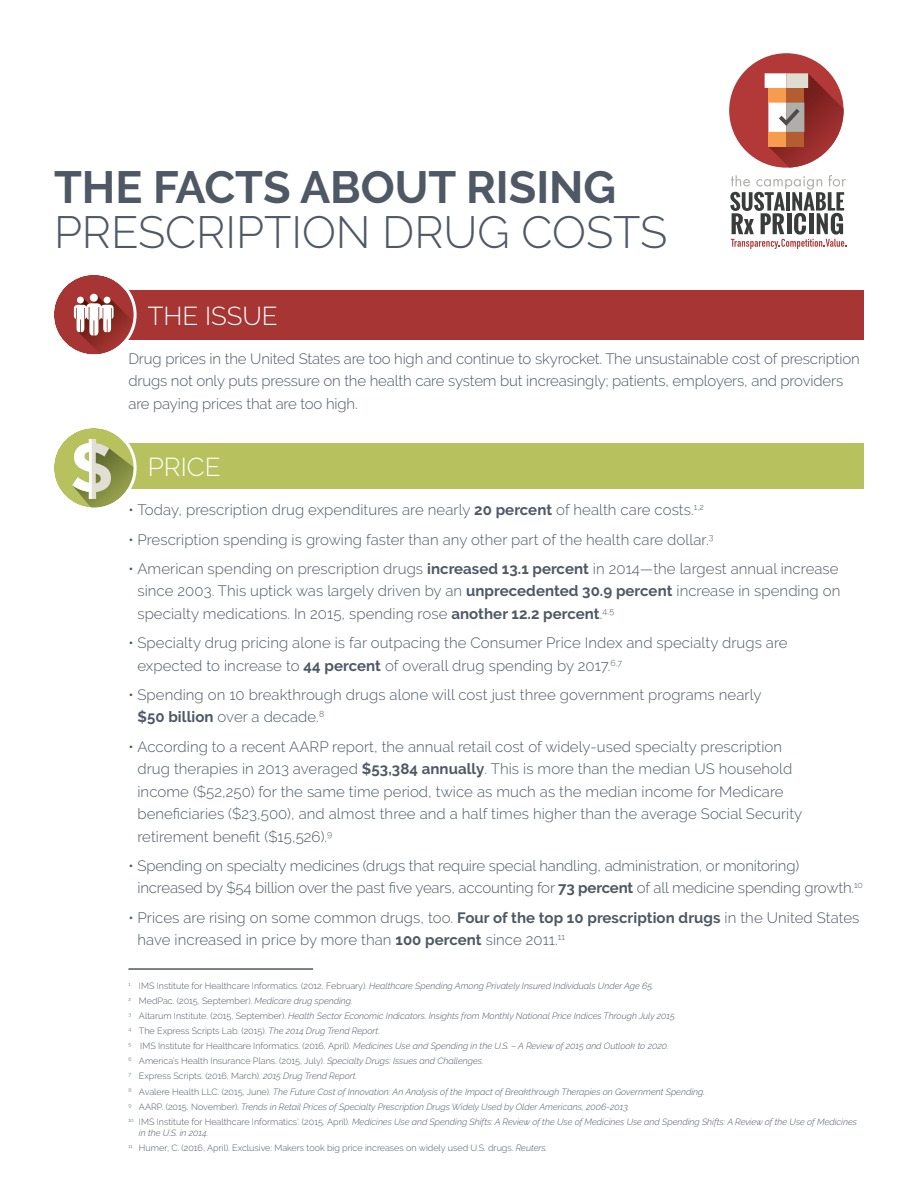
<style>
.page{position:relative;width:918px;height:1188px;background:#fff}
.page>*{position:absolute;margin:0;border:0;box-sizing:border-box;transform-origin:0 0}
.t1{font:300 45px/45px "Raleway";color:#4f5865}
.t2{font:300 25.8px "Raleway";color:#fff}
.t3{font:300 15px/22.5px "Raleway";letter-spacing:.005em;color:#4f5865}
.t4{font:italic 300 9px/10.8px "Raleway";color:#4f5865}
.t5{font:300 9px "Raleway";color:#4f5865}
.s1{font-weight:700}
.s2{font-style:normal}
.s3{font-style:italic}
</style>
<div class="page">
<div style="left:121px;top:290px;width:743px;height:49px;background:#a73534"></div>
<div style="left:729px;top:53px;width:115px;height:115px;background:#b23938;border-radius:50%"></div>
<svg style="left:765px;top:73px;width:79px;height:95px"></svg>
<svg style="left:730px;top:175px;width:116px;height:74px"></svg>
<hr style="left:128px;top:968px;width:185px;height:2px;background:#4f5865">
<div style="left:54px;top:275px;width:80px;height:79px;background:#a73534;border-radius:50%"></div>
<svg style="left:74px;top:295px;width:59px;height:58px"></svg>
<div style="left:51px;top:272px;width:86px;height:85px;border:3px solid #fff;border-radius:50%"></div>
<div style="left:121px;top:443px;width:743px;height:45px;background:#b7c15d"></div>
<div style="left:54px;top:428px;width:80px;height:80px;background:#b7c15d;border-radius:50%"></div>
<svg style="left:72px;top:439px;width:62px;height:68px"></svg>
<div style="left:51px;top:425px;width:86px;height:86px;border:3px solid #fff;border-radius:50%"></div>
<p class="t1" style="left:54px;top:164px;width:615px"><span class="s1">THE FACTS ABOUT RISING<br></span>PRESCRIPTION DRUG COSTS</p>
<p class="t2" style="left:148px;top:301px;width:131px">THE ISSUE</p>
<p class="t3" style="left:128px;top:347px;width:733px">Drug prices in the United States are too high and continue to skyrocket. The unsustainable cost of prescription drugs not only puts pressure on the health care system but increasingly; patients, employers, and providers are paying prices that are too high.</p>
<p class="t2" style="left:148px;top:452px;width:74px">PRICE</p>
<p class="t3" style="left:128px;top:499px;width:577px">• Today, prescription drug expenditures are nearly <span class="s1">20 percent</span> of health care costs.<sup>1,2</sup></p>
<p class="t3" style="left:128px;top:528px;width:586px">• Prescription spending is growing faster than any other part of the health care dollar.<sup>3</sup></p>
<p class="t3" style="left:137px;top:557px;width:704px;text-align:justify;text-indent:-9px">• American spending on prescription drugs <span class="s1">increased 13.1 percent</span> in 2014—the largest annual increase since 2003. This uptick was largely driven by an <span class="s1">unprecedented 30.9 percent</span> increase in spending on specialty medications. In 2015, spending rose <span class="s1">another 12.2 percent</span>.<sup>4,5</sup></p>
<p class="t3" style="left:137px;top:632px;width:652px;text-indent:-9px">• Specialty drug pricing alone is far outpacing the Consumer Price Index and specialty drugs are expected to increase to <span class="s1">44 percent</span> of overall drug spending by 2017.<sup>6,7</sup></p>
<p class="t3" style="left:137px;top:683px;width:626px;text-indent:-9px">• Spending on 10 breakthrough drugs alone will cost just three government programs nearly <span class="s1">$50 billion</span> over a decade.<sup>8</sup></p>
<p class="t3" style="left:137px;top:735px;width:666px;text-indent:-9px">• According to a recent AARP report, the annual retail cost of widely-used specialty prescription drug therapies in 2013 averaged <span class="s1">$53,384 annually</span>. This is more than the median US household income ($52,250) for the same time period, twice as much as the median income for Medicare beneficiaries ($23,500), and almost three and a half times higher than the average Social Security retirement benefit ($15,526).<sup>9</sup></p>
<p class="t3" style="left:137px;top:854px;width:727px;text-indent:-9px">• Spending on specialty medicines (drugs that require special handling, administration, or monitoring) increased by $54 billion over the past five years, accounting for <span class="s1">73 percent</span> of all medicine spending growth.<sup>10</sup></p>
<p class="t3" style="left:137px;top:906px;width:724px;text-indent:-9px">• Prices are rising on some common drugs, too. <span class="s1">Four of the top 10 prescription drugs</span> in the United States have increased in price by more than <span class="s1">100 percent</span> since 2011.<sup>11</sup></p>
<p class="t4" style="left:128px;top:980px;width:527px"><sup>1</sup> <span class="s2">IMS Institute for Healthcare Informatics. (2012, February).</span> Healthcare Spending Among Privately Insured Individuals Under Age 65.</p>
<p class="t5" style="left:128px;top:995px;width:226px"><sup>2</sup> MedPac. (2015, September). <span class="s3">Medicare drug spending.</span></p>
<p class="t4" style="left:128px;top:1010px;width:549px"><sup>3</sup> <span class="s2">Altarum Institute. (2015, September).</span> Health Sector Economic Indicators. Insights from Monthly National Price Indices Through July 2015.</p>
<p class="t5" style="left:128px;top:1026px;width:253px"><sup>4</sup> The Express Scripts Lab. (2015). <span class="s3">The 2014 Drug Trend Report.</span></p>
<p class="t4" style="left:128px;top:1041px;width:542px"><sup>5</sup> <span class="s2">IMS Institute for Healthcare Informatics. (2016, April).</span> Medicines Use and Spending in the U.S. – A Review of 2015 and Outlook to 2020.</p>
<p class="t5" style="left:128px;top:1056px;width:357px"><sup>6</sup> America’s Health Insurance Plans. (2015, July). <span class="s3">Specialty Drugs: Issues and Challenges.</span></p>
<p class="t5" style="left:128px;top:1071px;width:230px"><sup>7</sup> Express Scripts. (2016, March). <span class="s3">2015 Drug Trend Report.</span></p>
<p class="t4" style="left:128px;top:1086px;width:578px"><sup>8</sup> <span class="s2">Avalere Health LLC. (2015, June).</span> The Future Cost of Innovation: An Analysis of the Impact of Breakthrough Therapies on Government Spending.</p>
<p class="t4" style="left:128px;top:1101px;width:503px"><sup>9</sup> <span class="s2">AARP. (2015, November).</span> Trends in Retail Prices of Specialty Prescription Drugs Widely Used by Older Americans, 2006-2013.</p>
<p class="t4" style="left:139px;top:1116px;width:719px;text-indent:-11px"><sup>10</sup> <span class="s2">IMS Institute for Healthcare Informatics’. (2015, April).</span> Medicines Use and Spending Shifts: A Review of the Use of Medicines Use and Spending Shifts: A Review of the Use of Medicines in the U.S. in 2014.</p>
<p class="t5" style="left:128px;top:1142px;width:420px"><sup>11</sup> Humer, C. (2016, April). Exclusive: Makers took big price increases on widely used U.S. drugs. <span class="s3">Reuters.</span></p>
</div>
